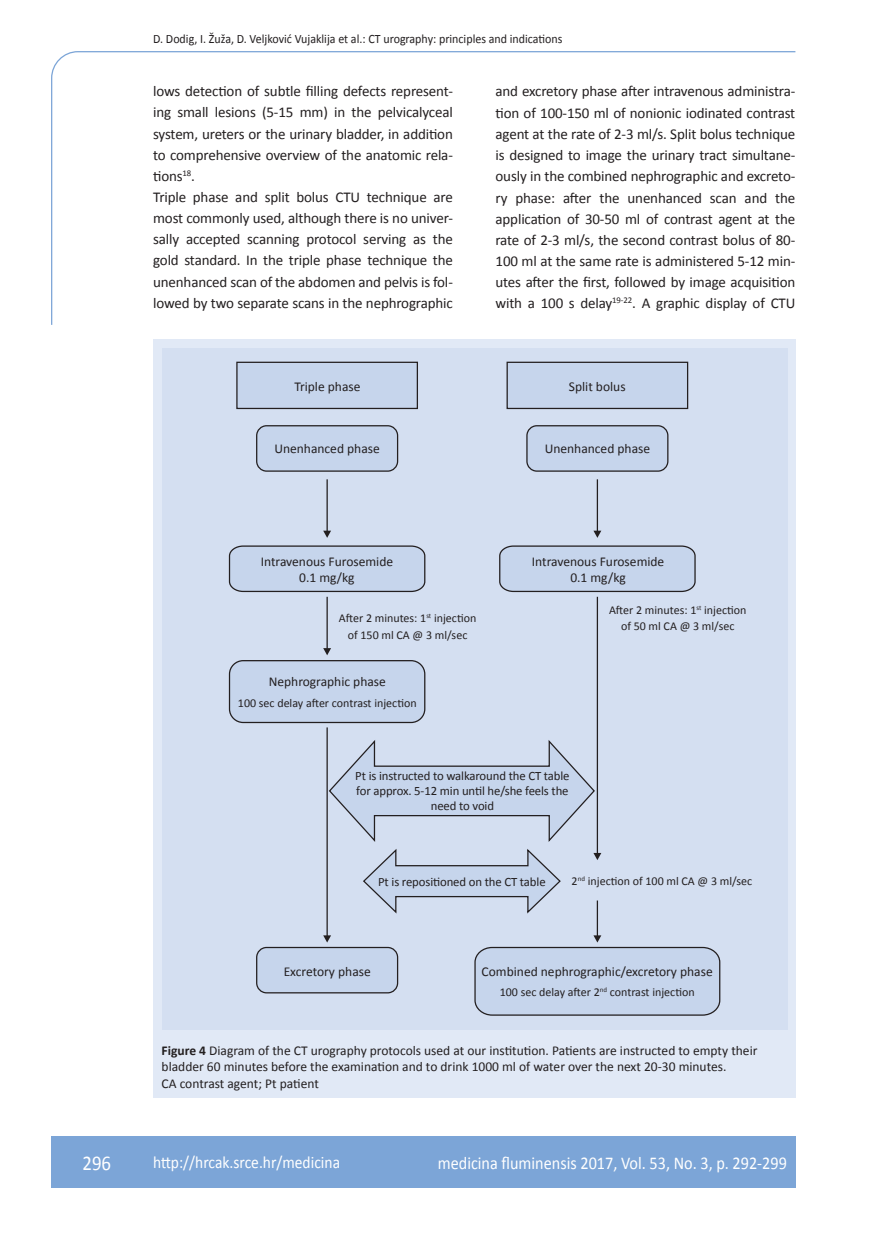
<style>
.page{position:relative;width:872px;height:1234px;background:#fff}
.page>*{position:absolute;margin:0;border:0;box-sizing:border-box;transform-origin:0 0}
.t1{font:21px "Calibri";color:#fff;scale:.9 1}
.t2{font:18px "Calibri";color:#fff;scale:.9 1}
.t3{font:17.25px "Calibri";color:#fff;scale:.9 1}
.t4{font:15px/21.1px "Calibri";letter-spacing:-.01em;color:#231f20}
.t5{font:13.5px/16.5px "Calibri";color:#231f20;text-align:center}
.t6{font:12.75px/15px "Calibri";letter-spacing:-.01em;color:#231f20;text-align:center}
.t7{font:12.75px "Calibri";letter-spacing:-.01em;color:#231f20;scale:.94 1}
.t8{font:12px/16.5px "Calibri";color:#231f20;text-align:center}
.t9{font:7.05px "Calibri";color:#231f20}
.s1{font-size:12px}
.s2{font-weight:700}
</style>
<div class="page">
<svg style="left:51px;top:51px;width:745px;height:274px"></svg>
<div style="left:51px;top:1135px;width:744px;height:51px;background:#7ca5d7"></div>
<div style="left:153px;top:339px;width:642px;height:758px;background:#e1e9f6"></div>
<div style="left:162px;top:348px;width:625px;height:681px;background:#d4dff1"></div>
<svg style="left:228px;top:361px;width:198px;height:632px"></svg>
<svg style="left:323px;top:530px;width:8px;height:7px"></svg>
<hr style="left:326px;top:596px;width:2px;height:52px;background:#231f20">
<svg style="left:323px;top:648px;width:8px;height:7px"></svg>
<hr style="left:326px;top:727px;width:2px;height:208px;background:#231f20">
<svg style="left:323px;top:935px;width:8px;height:7px"></svg>
<svg style="left:474px;top:361px;width:247px;height:655px"></svg>
<svg style="left:593px;top:530px;width:8px;height:7px"></svg>
<hr style="left:597px;top:900px;width:1px;height:35px;background:#231f20">
<svg style="left:593px;top:935px;width:8px;height:7px"></svg>
<hr style="left:597px;top:596px;width:1px;height:257px;background:#231f20">
<svg style="left:596px;top:852px;width:5px;height:7px"></svg>
<svg style="left:328px;top:738px;width:268px;height:176px"></svg>
<p class="t7" style="left:153px;top:30px;width:437px">D. Dodig, I. Žuža, D. Veljković Vujaklija et al.: CT urography: principles and indications</p>
<p class="t4" style="left:153px;top:80px;width:301px">lows detection of subtle filling defects represent&shy;ing small lesions (5-15 mm) in the pelvicalyceal system, ureters or the urinary bladder, in addition to comprehensive overview of the anatomic rela&shy;tions<sup>18</sup>.<br>Triple phase and split bolus CTU technique are most commonly used, although there is no univer&shy;sally accepted scanning protocol serving as the gold standard. In the triple phase technique the unenhanced scan of the abdomen and pelvis is fol&shy;lowed by two separate scans in the nephrographic</p>
<p class="t4" style="left:495px;top:80px;width:301px;text-align:justify">and excretory phase after intravenous administra&shy;tion of 100-150 ml of nonionic iodinated contrast agent at the rate of 2-3 ml/s. Split bolus technique is designed to image the urinary tract simultane&shy;ously in the combined nephrographic and excreto&shy;ry phase: after the unenhanced scan and the application of 30-50 ml of contrast agent at the rate of 2-3 ml/s, the second contrast bolus of 80- 100 ml at the same rate is administered 5-12 min&shy;utes after the first, followed by image acquisition with a 100 s delay<sup>19-22</sup>. A graphic display of CTU</p>
<p class="t5" style="left:294px;top:378px;width:68px">Triple phase</p>
<p class="t5" style="left:569px;top:377px;width:58px">Split bolus</p>
<p class="t5" style="left:274px;top:440px;width:107px">Unenhanced phase</p>
<p class="t5" style="left:544px;top:439px;width:107px">Unenhanced phase</p>
<p class="t5" style="left:261px;top:552px;width:134px">Intravenous Furosemide<br>0.1 mg/kg</p>
<p class="t5" style="left:532px;top:552px;width:134px">Intravenous Furosemide<br>0.1 mg/kg</p>
<p class="t8" style="left:339px;top:609px;width:139px">After 2 minutes: 1<sup>st</sup> injection of 150 ml CA @ 3 ml/sec</p>
<p class="t8" style="left:609px;top:601px;width:139px">After 2 minutes: 1<sup>st</sup> injection of 50 ml CA @ 3 ml/sec</p>
<p class="t5" style="left:269px;top:672px;width:119px">Nephrographic phase</p>
<p class="t8" style="left:238px;top:694px;width:180px">100 sec delay after contrast injection</p>
<p class="t6" style="left:355px;top:767px;width:216px">Pt is instructed to walkaround the CT table for approx. 5-12 min until he/she feels the need to void</p>
<p class="t9" style="left:571px;top:873px;width:15px"><span class="s1">2</span>nd</p>
<p class="t6" style="left:378px;top:873px;width:169px">Pt is repositioned on the CT table</p>
<p class="t8" style="left:588px;top:871px;width:166px">injection of 100 ml CA @ 3 ml/sec</p>
<p class="t5" style="left:284px;top:961px;width:89px">Excretory phase</p>
<p class="t5" style="left:481px;top:962px;width:233px">Combined nephrographic/excretory phase</p>
<p class="t8" style="left:500px;top:983px;width:196px">100 sec delay after 2<sup>nd</sup> contrast injection</p>
<p class="t5" style="left:162px;top:1040px;width:597px;text-align:left"><span class="s2">Figure 4</span> Diagram of the CT urography protocols used at our institution. Patients are instructed to empty their bladder 60 minutes before the examination and to drink 1000 ml of water over the next 20-30 minutes.<br>CA contrast agent; Pt patient</p>
<h1 class="t1" style="left:82px;top:1149px;width:33px">296</h1>
<p class="t3" style="left:153px;top:1150px;width:209px">http://hrcak.srce.hr/medicina</p>
<p class="t2" style="left:438px;top:1151px;width:389px">medicina fluminensis 2017, Vol. 53, No. 3, p. 292-299</p>
</div>
